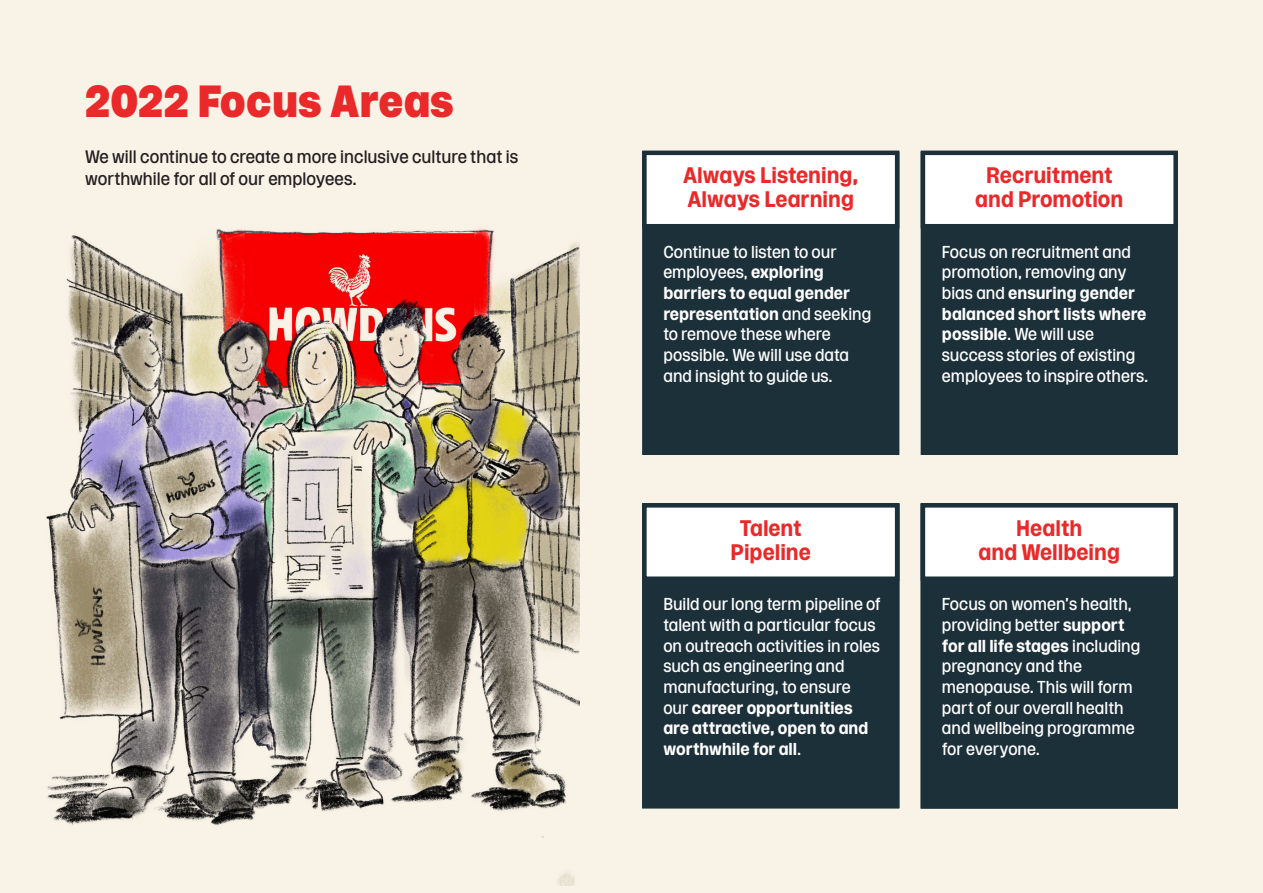
<style>
.page{position:relative;width:1263px;height:893px;background:#f9f2e7}
.page>*{position:absolute;margin:0;border:0;box-sizing:border-box;transform-origin:0 0}
.Main_Heading{font:900 45px "Rooster";color:#e9292a}
.t1{font:700 22.5px/24px "Rooster";color:#e9292a;text-align:center}
.t2{font:18px/21.6px "Rooster";color:#231f20}
.t3{font:17.25px/20.7px "Rooster";color:#fff}
.s1{font-weight:700}
</style>
<div class="page">
<img style="left:46px;top:228px;width:533px;height:658px">
<div style="left:642px;top:228px;width:257px;height:227px;background:#1c303a"></div>
<div style="left:642px;top:151px;width:257px;height:77px;background:#fff;border:4px solid #1c303a"></div>
<div style="left:642px;top:581px;width:257px;height:228px;background:#1c303a"></div>
<div style="left:642px;top:503px;width:257px;height:78px;background:#fff;border:4px solid #1c303a"></div>
<div style="left:921px;top:581px;width:257px;height:228px;background:#1c303a"></div>
<div style="left:921px;top:503px;width:257px;height:78px;background:#fff;border:4px solid #1c303a"></div>
<div style="left:921px;top:228px;width:257px;height:227px;background:#1c303a"></div>
<div style="left:921px;top:151px;width:257px;height:77px;background:#fff;border:4px solid #1c303a"></div>
<p class="Main_Heading" style="left:85px;top:77px;width:371px">2022 Focus Areas</p>
<p class="t2" style="left:85px;top:146px;width:435px">We will continue to create a more inclusive culture that is worthwhile for all of our employees.</p>
<p class="t1" style="left:683px;top:163px;width:177px">Always Listening,</p>
<p class="t1" style="left:687px;top:187px;width:168px">Always Learning</p>
<p class="t3" style="left:663px;top:241px;width:209px">Continue to listen to our employees, <span class="s1">exploring barriers to equal gender representation</span> and seeking to remove these where possible. We will use data and insight to guide us.</p>
<p class="t1" style="left:730px;top:516px;width:82px">Talent<br>Pipeline</p>
<p class="t3" style="left:663px;top:594px;width:219px">Build our long term pipeline of talent with a particular focus on outreach activities in roles such as engineering and manufacturing, to ensure<br>our <span class="s1">career opportunities are attractive, open to and worthwhile for all</span>.</p>
<p class="t1" style="left:986px;top:163px;width:128px">Recruitment</p>
<p class="t1" style="left:975px;top:187px;width:150px">and Promotion</p>
<p class="t3" style="left:942px;top:241px;width:208px">Focus on recruitment and promotion, removing any bias and <span class="s1">ensuring gender balanced short lists where possible</span>. We will use success stories of existing employees to inspire others.</p>
<p class="t1" style="left:978px;top:516px;width:143px">Health<br>and Wellbeing</p>
<p class="t3" style="left:942px;top:594px;width:200px">Focus on women’s health, providing better <span class="s1">support for all life stages</span> including pregnancy and the menopause. This will form part of our overall health and wellbeing programme for everyone.</p>
</div>
